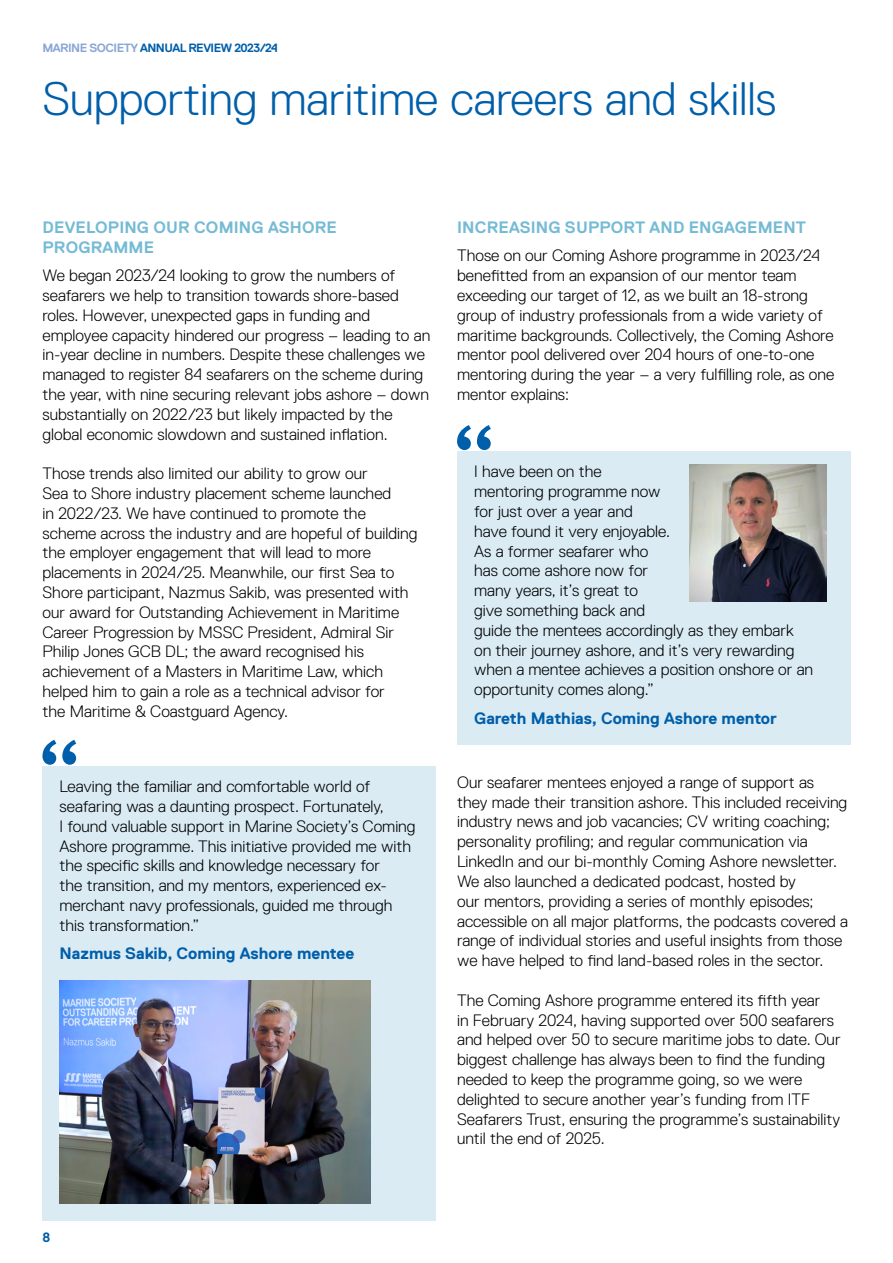
<style>
.page{position:relative;width:893px;height:1263px;background:#fff}
.page>*{position:absolute;margin:0;border:0;box-sizing:border-box;transform-origin:0 0}
.t1{font:111.15px "Andale Mono";color:#005faa}
.t2{font:300 46.95px "Replica Std";letter-spacing:-.005em;color:#005faa}
.t3{font:300 16.5px/19.8px "Replica Std";color:#000}
.t4{font:700 16.5px/19.8px "Replica Std";letter-spacing:.01em;color:#75bbd5}
.t5{font:700 16.5px "Replica Std";color:#005faa}
.t6{font:700 13.5px "Replica Std";color:#005faa}
.t7{font:700 12px "Replica Std";letter-spacing:-.04em;color:#005faa}
.s1{color:#8ba7d6}
</style>
<div class="page">
<div style="left:457px;top:451px;width:393px;height:294px;background:#daebf4"></div>
<div style="left:43px;top:766px;width:393px;height:454px;background:#daebf4"></div>
<img style="left:60px;top:980px;width:310px;height:223px">
<img style="left:690px;top:465px;width:136px;height:136px">
<p class="t7" style="left:43px;top:41px;width:237px"><span class="s1">MARINE SOCIETY</span> ANNUAL REVIEW 2023/24</p>
<h2 class="t2" style="left:43px;top:73px;width:735px">Supporting maritime careers and skills</h2>
<p class="t4" style="left:43px;top:218px;width:296px">DEVELOPING OUR COMING ASHORE<br>PROGRAMME</p>
<p class="t3" style="left:43px;top:266px;width:389px">We began 2023/24 looking to grow the numbers of seafarers we help to transition towards shore-based roles. However, unexpected gaps in funding and employee capacity hindered our progress – leading to an in-year decline in numbers. Despite these challenges we managed to register 84 seafarers on the scheme during the year, with nine securing relevant jobs ashore – down substantially on 2022/23 but likely impacted by the global economic slowdown and sustained inflation.</p>
<p class="t3" style="left:43px;top:464px;width:376px">Those trends also limited our ability to grow our<br>Sea to Shore industry placement scheme launched<br>in 2022/23. We have continued to promote the scheme across the industry and are hopeful of building the employer engagement that will lead to more placements in 2024/25. Meanwhile, our first Sea to Shore participant, Nazmus Sakib, was presented with our award for Outstanding Achievement in Maritime Career Progression by MSSC President, Admiral Sir Philip Jones GCB DL; the award recognised his achievement of a Masters in Maritime Law, which helped him to gain a role as a technical advisor for<br>the Maritime &amp; Coastguard Agency.</p>
<h1 class="t1" style="left:27px;top:707px;width:68px">“</h1>
<p class="t3" style="left:60px;top:777px;width:358px">Leaving the familiar and comfortable world of seafaring was a daunting prospect. Fortunately,<br>I found valuable support in Marine Society’s Coming Ashore programme. This initiative provided me with the specific skills and knowledge necessary for<br>the transition, and my mentors, experienced ex&shy;merchant navy professionals, guided me through this transformation.”</p>
<p class="t5" style="left:60px;top:944px;width:296px">Nazmus Sakib, Coming Ashore mentee</p>
<p class="t4" style="left:457px;top:218px;width:350px">INCREASING SUPPORT AND ENGAGEMENT</p>
<p class="t3" style="left:457px;top:246px;width:379px">Those on our Coming Ashore programme in 2023/24 benefitted from an expansion of our mentor team exceeding our target of 12, as we built an 18-strong group of industry professionals from a wide variety of maritime backgrounds. Collectively, the Coming Ashore mentor pool delivered over 204 hours of one-to-one mentoring during the year – a very fulfilling role, as one mentor explains:</p>
<h1 class="t1" style="left:441px;top:393px;width:68px">“</h1>
<p class="t3" style="left:474px;top:462px;width:341px">I have been on the<br>mentoring programme now<br>for just over a year and<br>have found it very enjoyable.<br>As a former seafarer who<br>has come ashore now for<br>many years, it’s great to<br>give something back and<br>guide the mentees accordingly as they embark on their journey ashore, and it’s very rewarding when a mentee achieves a position onshore or an opportunity comes along.”</p>
<p class="t5" style="left:474px;top:709px;width:304px">Gareth Mathias, Coming Ashore mentor</p>
<p class="t3" style="left:457px;top:772px;width:393px">Our seafarer mentees enjoyed a range of support as they made their transition ashore. This included receiving industry news and job vacancies; CV writing coaching; personality profiling; and regular communication via LinkedIn and our bi-monthly Coming Ashore newsletter.<br>We also launched a dedicated podcast, hosted by<br>our mentors, providing a series of monthly episodes; accessible on all major platforms, the podcasts covered a range of individual stories and useful insights from those we have helped to find land-based roles in the sector.</p>
<p class="t3" style="left:457px;top:990px;width:385px">The Coming Ashore programme entered its fifth year<br>in February 2024, having supported over 500 seafarers and helped over 50 to secure maritime jobs to date. Our biggest challenge has always been to find the funding needed to keep the programme going, so we were delighted to secure another year’s funding from ITF Seafarers Trust, ensuring the programme’s sustainability until the end of 2025.</p>
<p class="t6" style="left:43px;top:1229px;width:9px">8</p>
</div>
